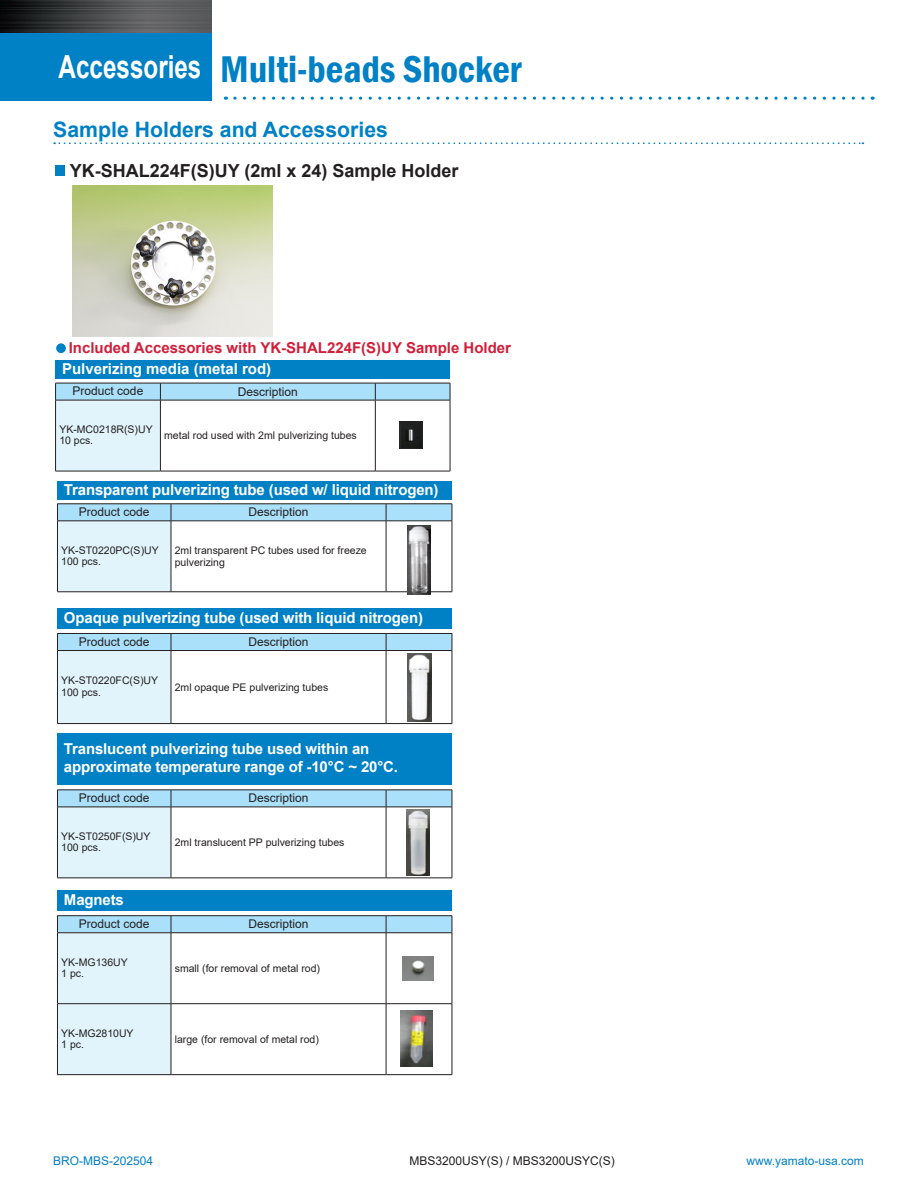
<style>
.page{position:relative;width:918px;height:1188px;background:#fff}
.page>*{position:absolute;margin:0;border:0;box-sizing:border-box;transform-origin:0 0}
.大ヘッダー_タイトル{font:600 condensed 38.25px "Franklin Gothic";color:#0080c5}
.大ヘッダー_区分{font:700 31.95px "Arial";color:#fff;scale:.76 1}
.サブタイ下線{font:700 21.3px "Arial";color:#0080c5}
.表{font:700 18px "Arial";color:#231f20}
.t1{font:700 15px "Arial";letter-spacing:-.01em;color:#fff}
.表タイトル{font:700 15px "Arial";color:#cf1f3a}
.表小本文2011{font:12px "Arial";color:#231f20}
.表価格{font:12px "Arial";color:#231f20}
.t2{font:12px "Arial";color:#0080c5}
.フッター{font:12px "Arial";color:#231f20}
.表価格-2{font:10.5px/12.8px "Arial";color:#231f20}
.表小本文2011-2{font:10.5px "Arial";color:#231f20}
</style>
<div class="page">
<svg style="left:235px;top:97px;width:638px;height:3px"></svg>
<div style="left:0;top:0;width:211px;height:100px;background:#0080c5"></div>
<img style="left:0;top:0;width:211px;height:32px">
<svg style="left:54px;top:142px;width:809px;height:2px"></svg>
<div style="left:55px;top:165px;width:10px;height:11px;background:#0080c5"></div>
<div style="left:56px;top:400px;width:104px;height:71px;background:#e1f4fc"></div>
<svg style="left:55px;top:383px;width:396px;height:17px;background:#a1d3ea"></svg>
<hr style="left:55px;top:400px;width:105px;height:1px;background:#231f20">
<hr style="left:55px;top:400px;width:1px;height:71px;background:#231f20">
<hr style="left:160px;top:400px;width:215px;height:1px;background:#231f20">
<hr style="left:375px;top:400px;width:75px;height:1px;background:#231f20">
<hr style="left:160px;top:400px;width:1px;height:71px;background:#231f20">
<hr style="left:375px;top:400px;width:1px;height:71px;background:#231f20">
<hr style="left:450px;top:400px;width:1px;height:71px;background:#231f20">
<hr style="left:55px;top:471px;width:105px;height:1px;background:#231f20">
<hr style="left:160px;top:471px;width:215px;height:1px;background:#231f20">
<hr style="left:375px;top:471px;width:75px;height:1px;background:#231f20">
<img style="left:73px;top:185px;width:200px;height:151px">
<div style="left:56px;top:343px;width:10px;height:10px;background:#0080c5;border-radius:50%"></div>
<div style="left:55px;top:360px;width:395px;height:19px;background:#0080c5"></div>
<div style="left:57px;top:521px;width:114px;height:71px;background:#e1f4fc"></div>
<svg style="left:57px;top:504px;width:396px;height:17px;background:#a1d3ea"></svg>
<hr style="left:57px;top:521px;width:114px;height:1px;background:#231f20">
<hr style="left:57px;top:521px;width:1px;height:71px;background:#231f20">
<hr style="left:171px;top:521px;width:215px;height:1px;background:#231f20">
<hr style="left:386px;top:521px;width:66px;height:1px;background:#231f20">
<hr style="left:171px;top:521px;width:1px;height:71px;background:#231f20">
<hr style="left:386px;top:521px;width:1px;height:71px;background:#231f20">
<hr style="left:452px;top:521px;width:1px;height:71px;background:#231f20">
<hr style="left:57px;top:592px;width:114px;height:1px;background:#231f20">
<hr style="left:171px;top:592px;width:215px;height:1px;background:#231f20">
<hr style="left:386px;top:592px;width:66px;height:1px;background:#231f20">
<div style="left:57px;top:482px;width:395px;height:18px;background:#0080c5"></div>
<img style="left:407px;top:526px;width:23px;height:68px">
<img style="left:400px;top:421px;width:23px;height:28px">
<div style="left:57px;top:651px;width:114px;height:73px;background:#e1f4fc"></div>
<svg style="left:57px;top:633px;width:396px;height:18px;background:#a1d3ea"></svg>
<hr style="left:57px;top:650px;width:114px;height:1px;background:#231f20">
<hr style="left:57px;top:651px;width:1px;height:72px;background:#231f20">
<hr style="left:171px;top:650px;width:215px;height:1px;background:#231f20">
<hr style="left:386px;top:650px;width:66px;height:1px;background:#231f20">
<hr style="left:171px;top:651px;width:1px;height:72px;background:#231f20">
<hr style="left:386px;top:651px;width:1px;height:72px;background:#231f20">
<hr style="left:452px;top:651px;width:1px;height:72px;background:#231f20">
<hr style="left:57px;top:723px;width:114px;height:1px;background:#231f20">
<hr style="left:171px;top:723px;width:215px;height:1px;background:#231f20">
<hr style="left:386px;top:723px;width:66px;height:1px;background:#231f20">
<div style="left:57px;top:608px;width:395px;height:21px;background:#0080c5"></div>
<img style="left:408px;top:654px;width:23px;height:68px">
<div style="left:57px;top:807px;width:114px;height:71px;background:#e1f4fc"></div>
<svg style="left:57px;top:790px;width:396px;height:17px;background:#a1d3ea"></svg>
<hr style="left:57px;top:807px;width:114px;height:1px;background:#231f20">
<hr style="left:57px;top:807px;width:1px;height:71px;background:#231f20">
<hr style="left:171px;top:807px;width:215px;height:1px;background:#231f20">
<hr style="left:386px;top:807px;width:66px;height:1px;background:#231f20">
<hr style="left:171px;top:807px;width:1px;height:71px;background:#231f20">
<hr style="left:386px;top:807px;width:1px;height:71px;background:#231f20">
<hr style="left:452px;top:807px;width:1px;height:71px;background:#231f20">
<hr style="left:57px;top:878px;width:114px;height:1px;background:#231f20">
<hr style="left:171px;top:878px;width:215px;height:1px;background:#231f20">
<hr style="left:386px;top:878px;width:66px;height:1px;background:#231f20">
<div style="left:57px;top:733px;width:395px;height:52px;background:#0080c5"></div>
<img style="left:407px;top:810px;width:22px;height:66px">
<hr style="left:57px;top:915px;width:114px;height:1px;background:#231f20">
<hr style="left:171px;top:915px;width:215px;height:1px;background:#231f20">
<hr style="left:386px;top:915px;width:66px;height:1px;background:#231f20">
<svg style="left:57px;top:916px;width:396px;height:159px"></svg>
<hr style="left:57px;top:932px;width:114px;height:1px;background:#231f20">
<hr style="left:57px;top:933px;width:1px;height:70px;background:#231f20">
<hr style="left:171px;top:932px;width:215px;height:1px;background:#231f20">
<hr style="left:386px;top:932px;width:66px;height:1px;background:#231f20">
<hr style="left:171px;top:933px;width:1px;height:70px;background:#231f20">
<hr style="left:386px;top:933px;width:1px;height:70px;background:#231f20">
<hr style="left:452px;top:933px;width:1px;height:70px;background:#231f20">
<hr style="left:57px;top:1003px;width:114px;height:1px;background:#231f20">
<hr style="left:57px;top:1004px;width:1px;height:70px;background:#231f20">
<hr style="left:171px;top:1003px;width:215px;height:1px;background:#231f20">
<hr style="left:386px;top:1003px;width:66px;height:1px;background:#231f20">
<hr style="left:171px;top:1004px;width:1px;height:70px;background:#231f20">
<hr style="left:386px;top:1004px;width:1px;height:70px;background:#231f20">
<hr style="left:452px;top:1004px;width:1px;height:70px;background:#231f20">
<hr style="left:57px;top:1074px;width:114px;height:1px;background:#231f20">
<hr style="left:171px;top:1074px;width:215px;height:1px;background:#231f20">
<hr style="left:386px;top:1074px;width:66px;height:1px;background:#231f20">
<div style="left:57px;top:890px;width:395px;height:21px;background:#0080c5"></div>
<img style="left:403px;top:956px;width:30px;height:25px">
<img style="left:401px;top:1011px;width:31px;height:55px">
<p class="大ヘッダー_区分" style="left:59px;top:44px;width:189px">Accessories</p>
<p class="大ヘッダー_タイトル" style="left:220px;top:44px;width:303px">Multi-beads Shocker</p>
<p class="サブタイ下線" style="left:53px;top:115px;width:336px">Sample Holders and Accessories</p>
<p class="表" style="left:70px;top:158px;width:390px">YK-SHAL224F(S)UY (2ml x 24) Sample Holder</p>
<p class="表タイトル" style="left:69px;top:337px;width:444px">Included Accessories with YK-SHAL224F(S)UY Sample Holder</p>
<p class="t1" style="left:62px;top:358px;width:211px">Pulverizing media (metal rod)</p>
<p class="表小本文2011" style="left:73px;top:383px;width:72px">Product code</p>
<p class="表価格" style="left:238px;top:383px;width:62px">Description</p>
<p class="表小本文2011-2" style="left:59px;top:422px;width:95px">YK-MC0218R(S)UY</p>
<p class="表小本文2011-2" style="left:59px;top:433px;width:35px">10 pcs.</p>
<p class="表価格-2" style="left:164px;top:429px;width:194px">metal rod used with 2ml pulverizing tubes</p>
<p class="t1" style="left:64px;top:479px;width:376px">Transparent pulverizing tube (used w/ liquid nitrogen)</p>
<p class="表小本文2011" style="left:79px;top:503px;width:72px">Product code</p>
<p class="表価格" style="left:249px;top:504px;width:62px">Description</p>
<p class="表小本文2011-2" style="left:61px;top:543px;width:99px">YK-ST0220PC(S)UY</p>
<p class="表小本文2011-2" style="left:61px;top:554px;width:41px">100 pcs.</p>
<p class="表価格-2" style="left:175px;top:544px;width:194px">2ml transparent PC tubes used for freeze pulverizing</p>
<p class="t1" style="left:64px;top:607px;width:361px">Opaque pulverizing tube (used with liquid nitrogen)</p>
<p class="表小本文2011" style="left:79px;top:633px;width:72px">Product code</p>
<p class="表価格" style="left:249px;top:634px;width:62px">Description</p>
<p class="表小本文2011-2" style="left:61px;top:673px;width:98px">YK-ST0220FC(S)UY</p>
<p class="表小本文2011-2" style="left:61px;top:685px;width:41px">100 pcs.</p>
<p class="表価格-2" style="left:175px;top:681px;width:155px">2ml opaque PE pulverizing tubes</p>
<p class="t1" style="left:64px;top:738px;width:307px">Translucent pulverizing tube used within an</p>
<p class="t1" style="left:64px;top:756px;width:336px">approximate temperature range of -10°C ~ 20°C.</p>
<p class="表小本文2011" style="left:79px;top:789px;width:72px">Product code</p>
<p class="表価格" style="left:249px;top:790px;width:62px">Description</p>
<p class="表小本文2011-2" style="left:61px;top:829px;width:91px">YK-ST0250F(S)UY</p>
<p class="表小本文2011-2" style="left:61px;top:840px;width:41px">100 pcs.</p>
<p class="表価格-2" style="left:175px;top:836px;width:171px">2ml translucent PP pulverizing tubes</p>
<p class="t1" style="left:64px;top:889px;width:61px">Magnets</p>
<p class="表小本文2011" style="left:79px;top:915px;width:72px">Product code</p>
<p class="表価格" style="left:249px;top:916px;width:62px">Description</p>
<p class="表小本文2011-2" style="left:61px;top:955px;width:68px">YK-MG136UY</p>
<p class="表小本文2011-2" style="left:61px;top:966px;width:24px">1 pc.</p>
<p class="表価格-2" style="left:175px;top:962px;width:147px">small (for removal of metal rod)</p>
<p class="表小本文2011-2" style="left:61px;top:1026px;width:74px">YK-MG2810UY</p>
<p class="表小本文2011-2" style="left:61px;top:1037px;width:24px">1 pc.</p>
<p class="表価格-2" style="left:175px;top:1033px;width:146px">large (for removal of metal rod)</p>
<p class="t2" style="left:53px;top:1153px;width:102px">BRO-MBS-202504</p>
<p class="フッター" style="left:409px;top:1153px;width:207px">MBS3200USY(S) / MBS3200USYC(S)</p>
<p class="t2" style="left:747px;top:1152px;width:119px">www.yamato-usa.com</p>
</div>
